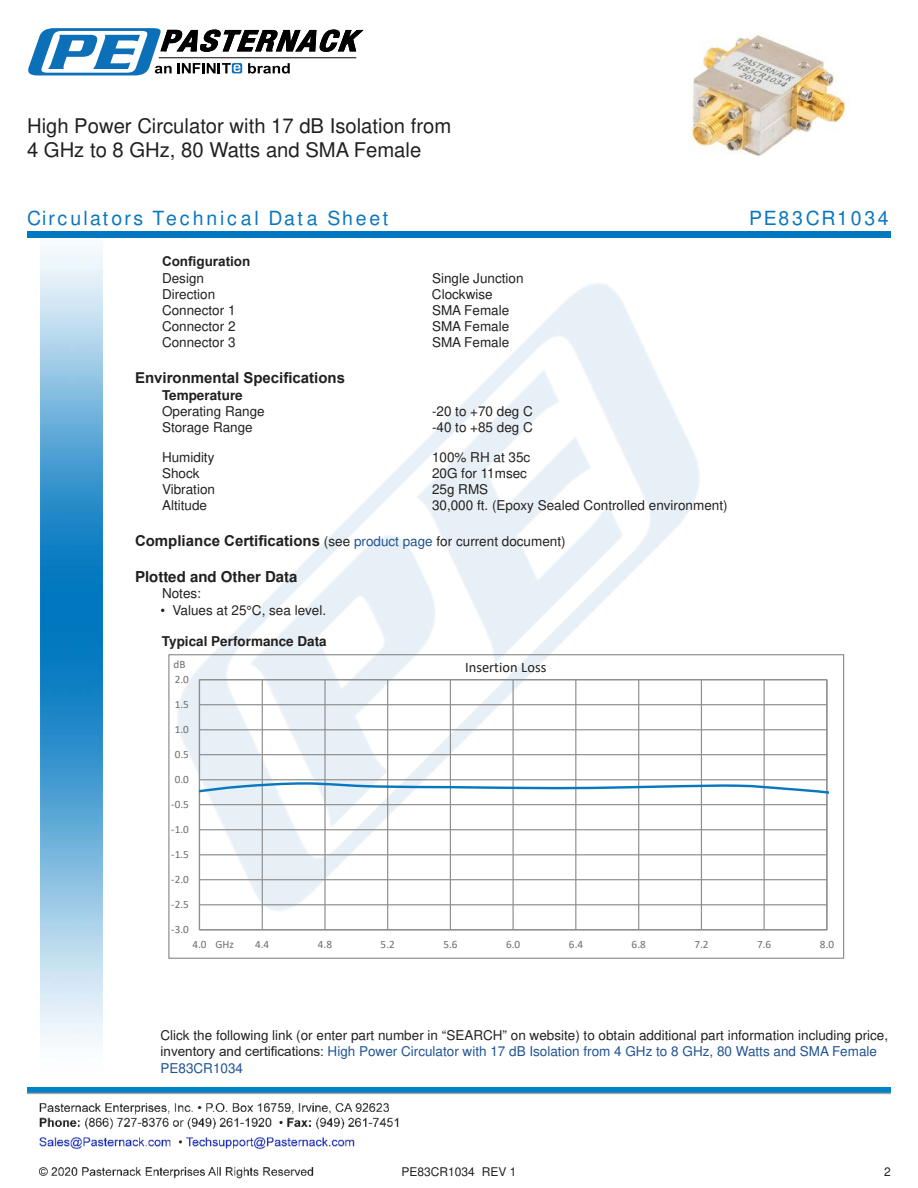
<style>
.page{position:relative;width:918px;height:1188px;background:#fff}
.page>*{position:absolute;margin:0;border:0;box-sizing:border-box;transform-origin:0 0}
.t1{font:20.25px/24.3px "Arial";color:#221f1f}
.t2{font:900 19.5px "Arial";letter-spacing:.14em;color:#0a77bd}
.t3{font:700 15px "Arial";color:#221f1f}
.t4{font:14.4px "Calibri";color:#221f1f}
.t5{font:13.5px/16.2px "Arial";color:#221f1f}
.t6{font:700 13.5px "Arial";color:#221f1f}
.t7{font:12px "Arial";color:#221f1f}
.t8{font:11.25px "Calibri";color:#6f6d6d}
.t9{font:11.1px "Calibri";color:#6f6d6d}
.s1{font-weight:400;font-size:13.5px}
.s2{font-weight:400;font-size:13.5px;color:#1f5392}
.s3{color:#1f5392}
</style>
<div class="page">
<img style="left:39px;top:1103px;width:360px;height:76px">
<img style="left:102px;top:246px;width:719px;height:724px">
<img style="left:27px;top:1088px;width:864px;height:7px">
<img style="left:40px;top:237px;width:62px;height:804px">
<div style="left:27px;top:231px;width:864px;height:6px;background:#0177c0"></div>
<svg style="left:28px;top:28px;width:336px;height:47px"></svg>
<hr style="left:199px;top:904px;width:628px;height:1px;background:#908f8f">
<hr style="left:199px;top:879px;width:628px;height:1px;background:#908f8f">
<hr style="left:199px;top:854px;width:628px;height:1px;background:#908f8f">
<hr style="left:199px;top:779px;width:628px;height:1px;background:#908f8f">
<hr style="left:199px;top:754px;width:628px;height:1px;background:#908f8f">
<hr style="left:199px;top:729px;width:628px;height:1px;background:#908f8f">
<hr style="left:199px;top:704px;width:628px;height:1px;background:#908f8f">
<hr style="left:262px;top:680px;width:1px;height:250px;background:#908f8f">
<hr style="left:324px;top:680px;width:2px;height:250px;background:#908f8f">
<hr style="left:387px;top:680px;width:1px;height:250px;background:#908f8f">
<hr style="left:450px;top:680px;width:1px;height:250px;background:#908f8f">
<hr style="left:513px;top:680px;width:1px;height:250px;background:#908f8f">
<hr style="left:575px;top:680px;width:1px;height:250px;background:#908f8f">
<hr style="left:638px;top:680px;width:1px;height:250px;background:#908f8f">
<hr style="left:701px;top:680px;width:1px;height:250px;background:#908f8f">
<hr style="left:764px;top:680px;width:1px;height:250px;background:#908f8f">
<hr style="left:199px;top:680px;width:1px;height:250px;background:#908f8f">
<svg style="left:199px;top:781px;width:629px;height:53px"></svg>
<div style="left:210px;top:935px;width:29px;height:18px;background:#fff"></div>
<img style="left:691px;top:35px;width:155px;height:121px">
<h1 class="t1" style="left:27px;top:115px;width:426px">High Power Circulator with 17 dB Isolation from<br>4 GHz to 8 GHz, 80 Watts and SMA Female</h1>
<h2 class="t2" style="left:27px;top:207px;width:363px">Circulators Technical Data Sheet</h2>
<h2 class="t2" style="left:749px;top:207px;width:141px">PE83CR1034</h2>
<p class="t6" style="left:162px;top:252px;width:90px">Con昀椀guration</p>
<p class="t5" style="left:162px;top:271px;width:44px">Design</p>
<p class="t5" style="left:432px;top:271px;width:93px">Single Junction</p>
<p class="t5" style="left:162px;top:287px;width:55px">Direction</p>
<p class="t5" style="left:432px;top:287px;width:62px">Clockwise</p>
<p class="t5" style="left:162px;top:303px;width:75px">Connector 1</p>
<p class="t5" style="left:432px;top:303px;width:79px">SMA Female</p>
<p class="t5" style="left:162px;top:319px;width:75px">Connector 2</p>
<p class="t5" style="left:432px;top:319px;width:79px">SMA Female</p>
<p class="t5" style="left:162px;top:336px;width:75px">Connector 3</p>
<p class="t5" style="left:432px;top:336px;width:79px">SMA Female</p>
<p class="t3" style="left:135px;top:368px;width:212px">Environmental Speci昀椀cations</p>
<p class="t6" style="left:162px;top:390px;width:82px">Temperature</p>
<p class="t5" style="left:162px;top:404px;width:104px">Operating Range</p>
<p class="t5" style="left:432px;top:404px;width:102px">-20 to +70 deg C</p>
<p class="t5" style="left:162px;top:420px;width:92px">Storage Range</p>
<p class="t5" style="left:432px;top:420px;width:102px">-40 to +85 deg C</p>
<p class="t5" style="left:162px;top:450px;width:54px">Humidity</p>
<p class="t5" style="left:432px;top:450px;width:100px">100% RH at 35c</p>
<p class="t5" style="left:162px;top:466px;width:39px">Shock</p>
<p class="t5" style="left:432px;top:466px;width:97px">20G for 11msec</p>
<p class="t5" style="left:162px;top:482px;width:55px">Vibration</p>
<p class="t5" style="left:432px;top:482px;width:58px">25g RMS</p>
<p class="t5" style="left:162px;top:499px;width:47px">Altitude</p>
<p class="t5" style="left:432px;top:499px;width:297px">30,000 ft. (Epoxy Sealed Controlled environment)</p>
<p class="t3" style="left:135px;top:530px;width:432px">Compliance Certi昀椀cations <span class="s1">(see</span> <span class="s2">product page</span> <span class="s1">for current document)</span></p>
<p class="t3" style="left:135px;top:571px;width:164px">Plotted and Other Data</p>
<p class="t5" style="left:162px;top:587px;width:41px">Notes:</p>
<p class="t5" style="left:161px;top:603px;width:167px">• Values at 25°C, sea level.</p>
<p class="t6" style="left:162px;top:636px;width:166px">Typical Performance Data</p>
<p class="t9" style="left:174px;top:657px;width:13px">dB</p>
<p class="t8" style="left:175px;top:672px;width:16px">2.0</p>
<p class="t8" style="left:175px;top:697px;width:16px">1.5</p>
<p class="t8" style="left:175px;top:722px;width:16px">1.0</p>
<p class="t8" style="left:175px;top:747px;width:16px">0.5</p>
<p class="t8" style="left:175px;top:772px;width:16px">0.0</p>
<p class="t8" style="left:171px;top:797px;width:19px">-0.5</p>
<p class="t9" style="left:171px;top:822px;width:19px">-1.0</p>
<p class="t9" style="left:171px;top:847px;width:19px">-1.5</p>
<p class="t9" style="left:171px;top:872px;width:19px">-2.0</p>
<p class="t9" style="left:171px;top:897px;width:19px">-2.5</p>
<p class="t9" style="left:171px;top:922px;width:19px">-3.0</p>
<p class="t4" style="left:465px;top:658px;width:83px">Insertion Loss</p>
<p class="t8" style="left:215px;top:936px;width:20px">GHz</p>
<p class="t8" style="left:192px;top:936px;width:16px">4.0</p>
<p class="t8" style="left:255px;top:936px;width:16px">4.4</p>
<p class="t8" style="left:318px;top:936px;width:16px">4.8</p>
<p class="t8" style="left:381px;top:936px;width:16px">5.2</p>
<p class="t8" style="left:443px;top:936px;width:16px">5.6</p>
<p class="t8" style="left:506px;top:936px;width:16px">6.0</p>
<p class="t8" style="left:569px;top:936px;width:16px">6.4</p>
<p class="t8" style="left:632px;top:936px;width:16px">6.8</p>
<p class="t8" style="left:694px;top:936px;width:16px">7.2</p>
<p class="t8" style="left:757px;top:936px;width:16px">7.6</p>
<p class="t8" style="left:820px;top:936px;width:16px">8.0</p>
<p class="t5" style="left:160px;top:1029px;width:729px">Click the following link (or enter part number in “SEARCH” on website) to obtain additional part information including price, inventory and certi昀椀cations: <span class="s3">High Power Circulator with 17 dB Isolation from 4 GHz to 8 GHz, 80 Watts and SMA Female<br>PE83CR1034</span></p>
<p class="t7" style="left:402px;top:1167px;width:116px">PE83CR1034 REV 1</p>
<p class="t7" style="left:884px;top:1167px;width:8px">2</p>
</div>
